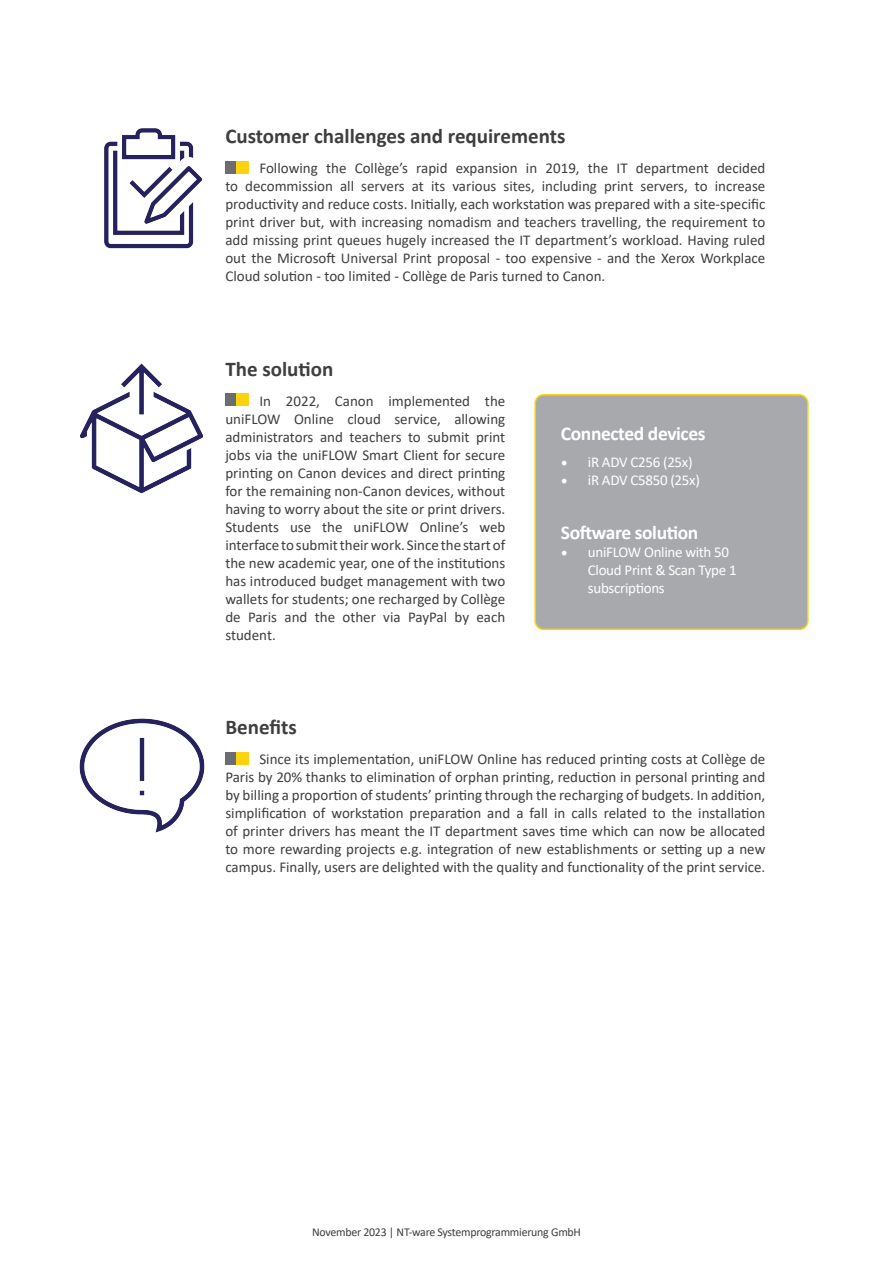
<style>
.page{position:relative;width:893px;height:1263px;background:#fff}
.page>*{position:absolute;margin:0;border:0;box-sizing:border-box;transform-origin:0 0}
.t1{font:700 21px "Calibri";color:#3e3e3f}
.t2{font:700 19.5px "Calibri";letter-spacing:-.02em;color:#fff}
.t3{font:15px/18px "Calibri";color:#3e3e3f;text-align:justify}
.t4{font:15px/18px "Calibri";letter-spacing:-.02em;color:#fff}
.t5{font:12px "Calibri";letter-spacing:-.02em;color:#3e3e3f}
.s1{font-family:"Minion Pro";font-size:18px}
</style>
<div class="page">
<div style="left:225px;top:161px;width:12px;height:12px;background:#6c6d70"></div>
<div style="left:237px;top:161px;width:12px;height:12px;background:#fcd30c"></div>
<div style="left:225px;top:394px;width:12px;height:12px;background:#6c6d70"></div>
<div style="left:237px;top:394px;width:12px;height:12px;background:#fcd30c"></div>
<div style="left:225px;top:752px;width:12px;height:12px;background:#6c6d70"></div>
<div style="left:237px;top:752px;width:12px;height:12px;background:#fcd30c"></div>
<img style="left:105px;top:128px;width:97px;height:121px">
<img style="left:79px;top:719px;width:125px;height:114px">
<img style="left:80px;top:363px;width:123px;height:131px">
<div style="left:535px;top:395px;width:273px;height:234px;background:#a8a9ad;border-radius:9px"></div>
<div style="left:534px;top:394px;width:275px;height:236px;border:2px solid #fcd30c;border-radius:9px"></div>
<h1 class="t1" style="left:225px;top:121px;width:342px">Customer challenges and requirements</h1>
<p class="t3" style="left:225px;top:159px;width:542px;text-indent:34px">Following the Collège’s rapid expansion in 2019, the IT department decided to decommission all servers at its various sites, including print servers, to increase productivity and reduce costs. Initially, each workstation was prepared with a site-specific print driver but, with increasing nomadism and teachers travelling, the requirement to add missing print queues hugely increased the IT department’s workload. Having ruled out the Microsoft Universal Print proposal - too expensive - and the Xerox Workplace Cloud solution - too limited - Collège de Paris turned to Canon.</p>
<h1 class="t1" style="left:225px;top:354px;width:109px">The solution</h1>
<p class="t3" style="left:225px;top:391px;width:281px;text-indent:34px">In 2022, Canon implemented the uniFLOW Online cloud service, allowing administrators and teachers to submit print jobs via the uniFLOW Smart Client for secure printing on Canon devices and direct printing for the remaining non-Canon devices, without having to worry about the site or print drivers.<br>Students use the uniFLOW Online’s web interface to submit their work. Since the start of the new academic year, one of the institutions has introduced budget management with two wallets for students; one recharged by Collège de Paris and the other via PayPal by each student.</p>
<h2 class="t2" style="left:561px;top:420px;width:146px">Connected devices</h2>
<p class="t4" style="left:561px;top:453px;width:133px"><span class="s1">•</span> iR ADV C256 (25x)</p>
<p class="t4" style="left:561px;top:471px;width:141px"><span class="s1">•</span> iR ADV C5850 (25x)</p>
<h2 class="t2" style="left:561px;top:519px;width:139px">Software solution</h2>
<p class="t4" style="left:588px;top:543px;width:150px;text-indent:-27px"><span class="s1">•</span> uniFLOW Online with 50<br>Cloud Print &amp; Scan Type 1 subscriptions</p>
<h1 class="t1" style="left:225px;top:712px;width:73px">Benefits</h1>
<p class="t3" style="left:225px;top:750px;width:542px;text-indent:34px">Since its implementation, uniFLOW Online has reduced printing costs at Collège de Paris by 20% thanks to elimination of orphan printing, reduction in personal printing and by billing a proportion of students’ printing through the recharging of budgets. In addition, simplification of workstation preparation and a fall in calls related to the installation of printer drivers has meant the IT department saves time which can now be allocated to more rewarding projects e.g. integration of new establishments or setting up a new campus. Finally, users are delighted with the quality and functionality of the print service.</p>
<p class="t5" style="left:312px;top:1223px;width:270px">November 2023 | NT-ware Systemprogrammierung GmbH</p>
</div>
